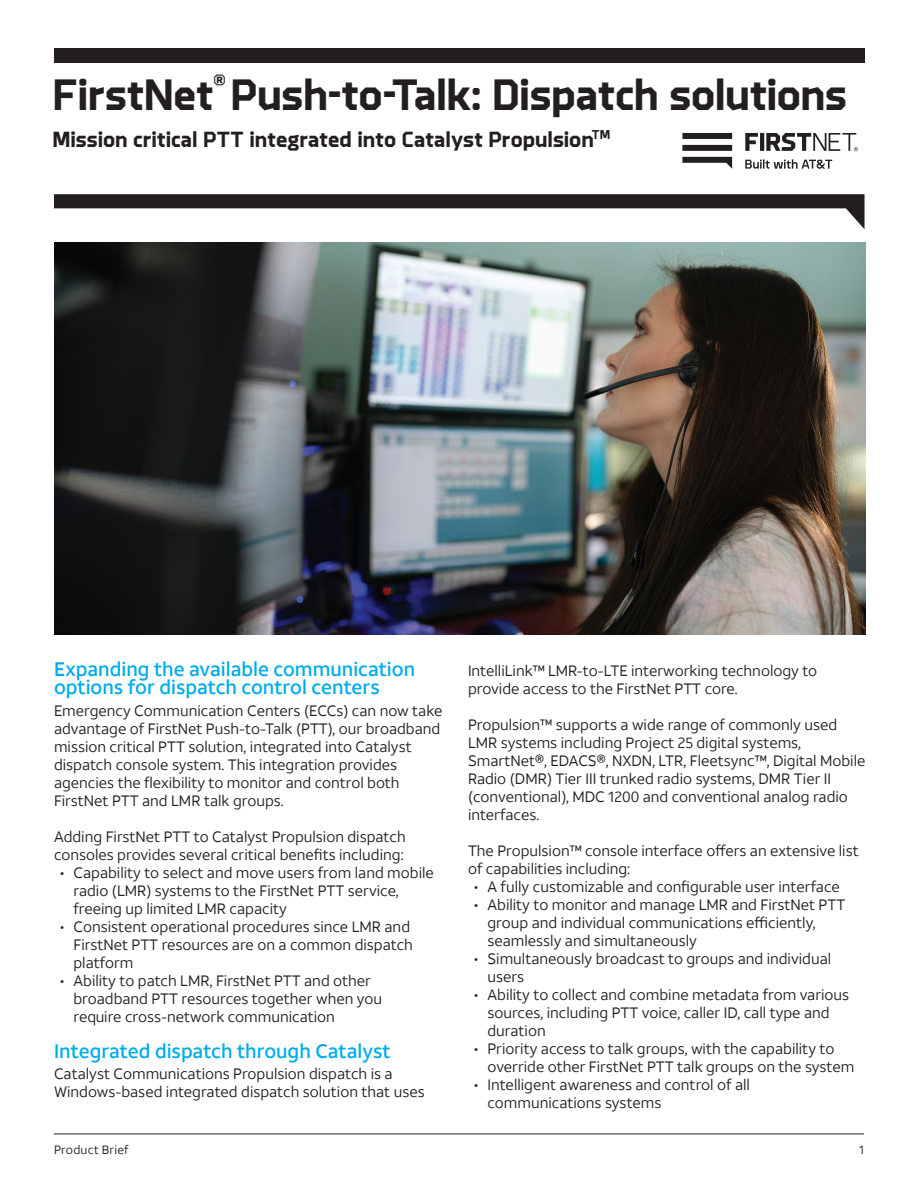
<style>
.page{position:relative;width:918px;height:1188px;background:#fff}
.page>*{position:absolute;margin:0;border:0;box-sizing:border-box;transform-origin:0 0}
.t1{font:700 45px "Brooklyn";letter-spacing:-.01em;color:#231f20}
.t2{font:700 22.5px "Brooklyn";color:#231f20}
.t3{font:500 19.5px/18px "ATT Aleck Sans";color:#00aceb}
.t4{font:15px/18px "ATT Aleck Sans";color:#231f20}
.t5{font:12px "ATT Aleck Sans";letter-spacing:.02em;color:#231f20}
</style>
<div class="page">
<hr style="left:54px;top:1134px;width:810px;height:1px;background:#231f20">
<img style="left:54px;top:243px;width:812px;height:391px">
<div style="left:54px;top:48px;width:811px;height:14px;background:#231f20"></div>
<svg style="left:54px;top:194px;width:811px;height:35px"></svg>
<svg style="left:682px;top:133px;width:176px;height:36px"></svg>
<h1 class="t1" style="left:52px;top:73px;width:796px">FirstNet<sup>®</sup> Push-to-Talk: Dispatch solutions</h1>
<h2 class="t2" style="left:52px;top:128px;width:559px">Mission critical PTT integrated into Catalyst Propulsion<sup>TM</sup></h2>
<h3 class="t3" style="left:54px;top:660px;width:363px">Expanding the available communication options for dispatch control centers</h3>
<p class="t4" style="left:54px;top:701px;width:390px">Emergency Communication Centers (ECCs) can now take advantage of FirstNet Push-to-Talk (PTT), our broadband mission critical PTT solution, integrated into Catalyst dispatch console system. This integration provides agencies the flexibility to monitor and control both FirstNet PTT and LMR talk groups.</p>
<p class="t4" style="left:54px;top:827px;width:353px">Adding FirstNet PTT to Catalyst Propulsion dispatch consoles provides several critical benefits including:</p>
<p class="t4" style="left:74px;top:863px;width:362px;text-indent:-14px">• Capability to select and move users from land mobile radio (LMR) systems to the FirstNet PTT service, freeing up limited LMR capacity</p>
<p class="t4" style="left:74px;top:917px;width:341px;text-indent:-14px">• Consistent operational procedures since LMR and<br>FirstNet PTT resources are on a common dispatch platform</p>
<p class="t4" style="left:74px;top:971px;width:310px;text-indent:-14px">• Ability to patch LMR, FirstNet PTT and other broadband PTT resources together when you require cross-network communication</p>
<h3 class="t3" style="left:54px;top:1042px;width:338px">Integrated dispatch through Catalyst</h3>
<p class="t4" style="left:54px;top:1065px;width:372px">Catalyst Communications Propulsion dispatch is a<br>Windows-based integrated dispatch solution that uses</p>
<p class="t4" style="left:468px;top:661px;width:351px">IntelliLink™ LMR-to-LTE interworking technology to provide access to the FirstNet PTT core.</p>
<p class="t4" style="left:468px;top:715px;width:399px">Propulsion™ supports a wide range of commonly used LMR systems including Project 25 digital systems, SmartNet®, EDACS®, NXDN, LTR, Fleetsync™, Digital Mobile Radio (DMR) Tier III trunked radio systems, DMR Tier II (conventional), MDC 1200 and conventional analog radio interfaces.</p>
<p class="t4" style="left:468px;top:841px;width:392px">The Propulsion™ console interface offers an extensive list of capabilities including:</p>
<p class="t4" style="left:474px;top:877px;width:367px">• A fully customizable and configurable user interface</p>
<p class="t4" style="left:488px;top:895px;width:359px;text-indent:-14px">• Ability to monitor and manage LMR and FirstNet PTT group and individual communications efficiently, seamlessly and simultaneously</p>
<p class="t4" style="left:488px;top:949px;width:345px;text-indent:-14px">• Simultaneously broadcast to groups and individual users</p>
<p class="t4" style="left:488px;top:985px;width:363px;text-indent:-14px">• Ability to collect and combine metadata from various sources, including PTT voice, caller ID, call type and duration</p>
<p class="t4" style="left:488px;top:1039px;width:368px;text-indent:-14px">• Priority access to talk groups, with the capability to override other FirstNet PTT talk groups on the system</p>
<p class="t4" style="left:488px;top:1075px;width:264px;text-indent:-14px">• Intelligent awareness and control of all communications systems</p>
<p class="t5" style="left:54px;top:1143px;width:76px">Product Brief</p>
<p class="t5" style="left:859px;top:1143px;width:6px">1</p>
</div>
